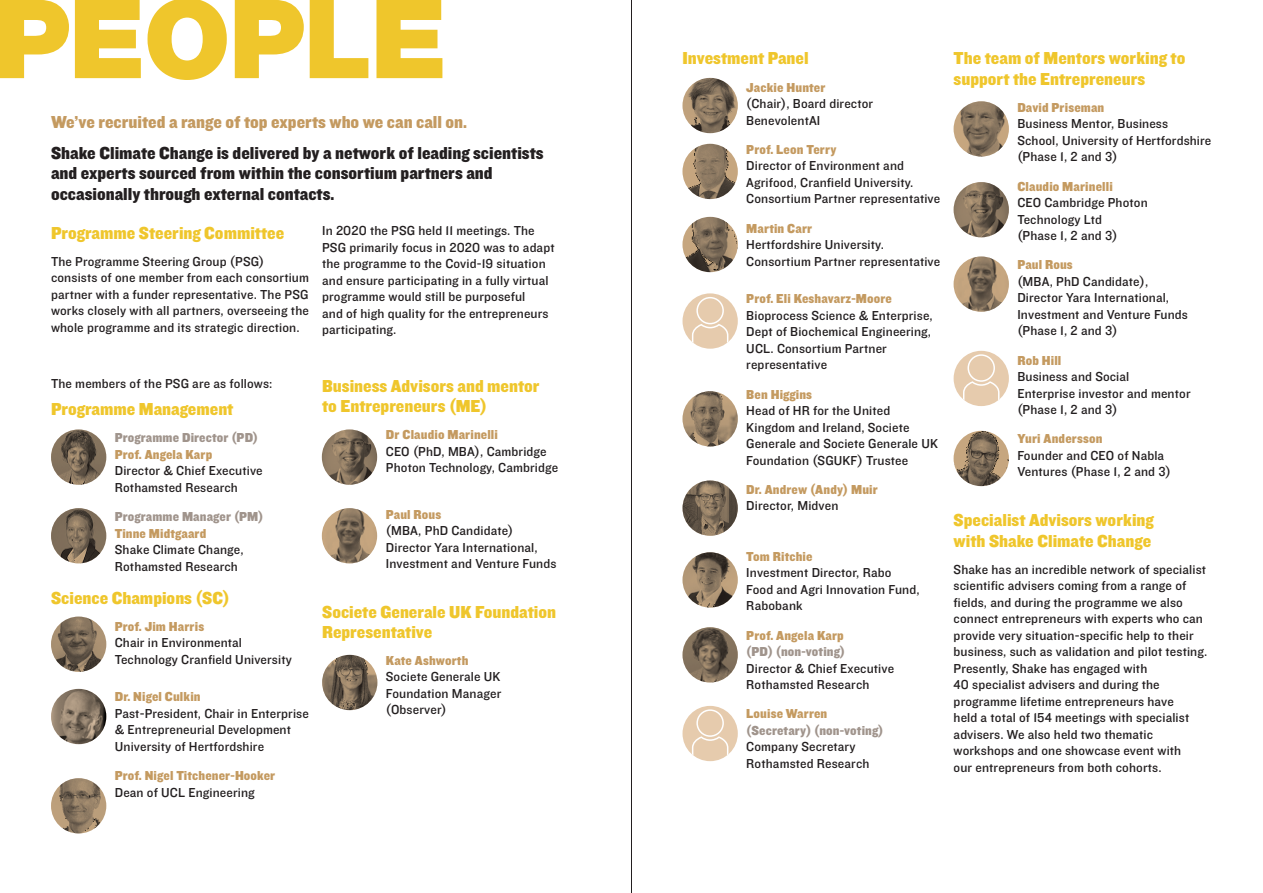
<style>
.page{position:relative;width:1263px;height:893px;background:#fff}
.page>*{position:absolute;margin:0;border:0;box-sizing:border-box;transform-origin:0 0}
.t1{font:18px/20.2px "Knockout HTF71 Full Middlewt";color:#efc62c}
.t2{font:18px/20.2px "Knockout HTF71 Full Middlewt";color:#231f20}
.t3{font:18px "Knockout HTF71 Full Middlewt";color:#c49a60}
.t4{font:13.5px/16.5px "Knockout HTF31 Junior Middlewt";letter-spacing:.01em;color:#231f20}
.t5{font:13.5px/16.5px "Knockout HTF71 Full Middlewt";letter-spacing:.01em;color:#c49a60}
.s1{font-family:"Knockout HTF71 Full Middlewt";color:#a0948c}
.s2{font-family:"Knockout HTF71 Full Middlewt";color:#c49a60}
.s3{font-family:"Knockout HTF31 Junior Middlewt";color:#231f20}
</style>
<div class="page">
<svg style="left:0;top:0;width:442px;height:80px"></svg>
<hr style="left:631px;top:0;width:1px;height:893px;background:#231f20">
<img style="left:51px;top:429px;width:55px;height:56px">
<img style="left:682px;top:627px;width:56px;height:55px">
<img style="left:322px;top:429px;width:55px;height:56px">
<img style="left:954px;top:182px;width:55px;height:55px">
<img style="left:682px;top:78px;width:56px;height:55px">
<img style="left:954px;top:101px;width:55px;height:56px">
<img style="left:682px;top:144px;width:56px;height:55px">
<img style="left:954px;top:431px;width:55px;height:55px">
<img style="left:682px;top:217px;width:56px;height:55px">
<div style="left:682px;top:293px;width:56px;height:56px;background:#e6cbad;border-radius:50%"></div>
<svg style="left:691px;top:296px;width:38px;height:53px"></svg>
<div style="left:682px;top:706px;width:56px;height:55px;background:#e6cbad;border-radius:50%"></div>
<svg style="left:691px;top:709px;width:38px;height:52px"></svg>
<img style="left:322px;top:655px;width:55px;height:55px">
<div style="left:954px;top:351px;width:55px;height:55px;background:#e6cbad;border-radius:50%"></div>
<svg style="left:962px;top:354px;width:38px;height:52px"></svg>
<img style="left:682px;top:391px;width:56px;height:55px">
<img style="left:682px;top:480px;width:56px;height:56px">
<img style="left:682px;top:552px;width:56px;height:56px">
<img style="left:322px;top:508px;width:55px;height:55px">
<img style="left:954px;top:256px;width:55px;height:56px">
<img style="left:51px;top:617px;width:55px;height:55px">
<img style="left:51px;top:508px;width:55px;height:55px">
<img style="left:51px;top:689px;width:55px;height:55px">
<img style="left:51px;top:778px;width:55px;height:55px">
<p class="t3" style="left:51px;top:113px;width:418px">We’ve recruited a range of top experts who we can call on.</p>
<p class="t2" style="left:51px;top:143px;width:494px">Shake Climate Change is delivered by a network of leading scientists and experts sourced from within the consortium partners and occasionally through external contacts.</p>
<p class="t1" style="left:51px;top:223px;width:235px">Programme Steering Committee</p>
<p class="t4" style="left:51px;top:254px;width:259px">The Programme Steering Group (PSG) consists of one member from each consortium partner with a funder representative. The PSG works closely with all partners, overseeing the whole programme and its strategic direction.</p>
<p class="t4" style="left:322px;top:223px;width:234px">In 2020 the PSG held 11 meetings. The PSG primarily focus in 2020 was to adapt the programme to the Covid-19 situation and ensure participating in a fully virtual programme would still be purposeful<br>and of high quality for the entrepreneurs participating.</p>
<p class="t4" style="left:51px;top:376px;width:223px">The members of the PSG are as follows:</p>
<p class="t1" style="left:51px;top:399px;width:184px">Programme Management</p>
<p class="t4" style="left:115px;top:430px;width:149px"><span class="s1">Programme Director (PD)<br></span><span class="s2">Prof. Angela Karp<br></span>Director &amp; Chief Executive<br>Rothamsted Research</p>
<p class="t4" style="left:115px;top:509px;width:150px"><span class="s1">Programme Manager (PM)<br></span><span class="s2">Tinne Midtgaard<br></span>Shake Climate Change,<br>Rothamsted Research</p>
<p class="t1" style="left:51px;top:588px;width:180px">Science Champions (SC)</p>
<p class="t4" style="left:115px;top:618px;width:179px"><span class="s2">Prof. Jim Harris<br></span>Chair in Environmental<br>Technology Cranfield University</p>
<p class="t4" style="left:115px;top:689px;width:196px"><span class="s2">Dr. Nigel Culkin<br></span>Past-President, Chair in Enterprise &amp; Entrepreneurial Development<br>University of Hertfordshire</p>
<p class="t5" style="left:115px;top:768px;width:162px">Prof. Nigel Titchener-Hooker<br><span class="s3">Dean of UCL Engineering</span></p>
<p class="t1" style="left:322px;top:376px;width:219px">Business Advisors and mentor to Entrepreneurs (ME)</p>
<p class="t4" style="left:386px;top:427px;width:174px"><span class="s2">Dr Claudio Marinelli<br></span>CEO (PhD, MBA), Cambridge<br>Photon Technology, Cambridge</p>
<p class="t4" style="left:386px;top:506px;width:172px"><span class="s2">Paul Rous<br></span>(MBA, PhD Candidate)<br>Director Yara International,<br>Investment and Venture Funds</p>
<p class="t1" style="left:322px;top:602px;width:235px">Societe Generale UK Foundation<br>Representative</p>
<p class="t4" style="left:386px;top:653px;width:117px"><span class="s2">Kate Ashworth<br></span>Societe Generale UK<br>Foundation Manager (Observer)</p>
<p class="t1" style="left:682px;top:49px;width:128px">Investment Panel</p>
<p class="t4" style="left:746px;top:79px;width:128px"><span class="s2">Jackie Hunter<br></span>(Chair), Board director<br>BenevolentAI</p>
<p class="t4" style="left:746px;top:141px;width:195px"><span class="s2">Prof. Leon Terry<br></span>Director of Environment and<br>Agrifood, Cranfield University.<br>Consortium Partner representative</p>
<p class="t4" style="left:746px;top:220px;width:195px"><span class="s2">Martin Carr<br></span>Hertfordshire University.<br>Consortium Partner representative</p>
<p class="t4" style="left:746px;top:291px;width:188px"><span class="s2">Prof. Eli Keshavarz-Moore<br></span>Bioprocess Science &amp; Enterprise,<br>Dept of Biochemical Engineering,<br>UCL. Consortium Partner representative</p>
<p class="t4" style="left:746px;top:386px;width:193px"><span class="s2">Ben Higgins<br></span>Head of HR for the United<br>Kingdom and Ireland, Societe<br>Generale and Societe Generale UK<br>Foundation (SGUKF) Trustee</p>
<p class="t5" style="left:746px;top:481px;width:133px">Dr. Andrew (Andy) Muir<br><span class="s3">Director, Midven</span></p>
<p class="t4" style="left:746px;top:548px;width:175px"><span class="s2">Tom Ritchie<br></span>Investment Director, Rabo<br>Food and Agri Innovation Fund,<br>Rabobank</p>
<p class="t4" style="left:746px;top:627px;width:149px"><span class="s2">Prof. Angela Karp<br></span><span class="s1">(PD) (non-voting)<br></span>Director &amp; Chief Executive<br>Rothamsted Research</p>
<p class="t4" style="left:746px;top:706px;width:139px"><span class="s2">Louise Warren </span><span class="s1">(Secretary) (non-voting)<br></span>Company Secretary<br>Rothamsted Research</p>
<p class="t1" style="left:954px;top:49px;width:233px">The team of Mentors working to support the Entrepreneurs</p>
<p class="t4" style="left:1017px;top:99px;width:195px"><span class="s2">David Priseman<br></span>Business Mentor, Business<br>School, University of Hertfordshire (Phase 1, 2 and 3)</p>
<p class="t4" style="left:1017px;top:178px;width:132px"><span class="s2">Claudio Marinelli<br></span>CEO Cambridge Photon<br>Technology Ltd<br>(Phase 1, 2 and 3)</p>
<p class="t4" style="left:1017px;top:257px;width:172px"><span class="s2">Paul Rous<br></span>(MBA, PhD Candidate),<br>Director Yara International,<br>Investment and Venture Funds (Phase 1, 2 and 3)</p>
<p class="t4" style="left:1017px;top:352px;width:175px"><span class="s2">Rob Hill<br></span>Business and Social<br>Enterprise investor and mentor (Phase 1, 2 and 3)</p>
<p class="t4" style="left:1017px;top:431px;width:155px"><span class="s2">Yuri Andersson<br></span>Founder and CEO of Nabla<br>Ventures (Phase 1, 2 and 3)</p>
<p class="t1" style="left:954px;top:511px;width:202px">Specialist Advisors working with Shake Climate Change</p>
<p class="t4" style="left:954px;top:561px;width:255px">Shake has an incredible network of specialist scientific advisers coming from a range of fields, and during the programme we also connect entrepreneurs with experts who can provide very situation-specific help to their business, such as validation and pilot testing.<br>Presently, Shake has engaged with<br>40 specialist advisers and during the programme lifetime entrepreneurs have<br>held a total of 154 meetings with specialist advisers. We also held two thematic workshops and one showcase event with<br>our entrepreneurs from both cohorts.</p>
</div>
